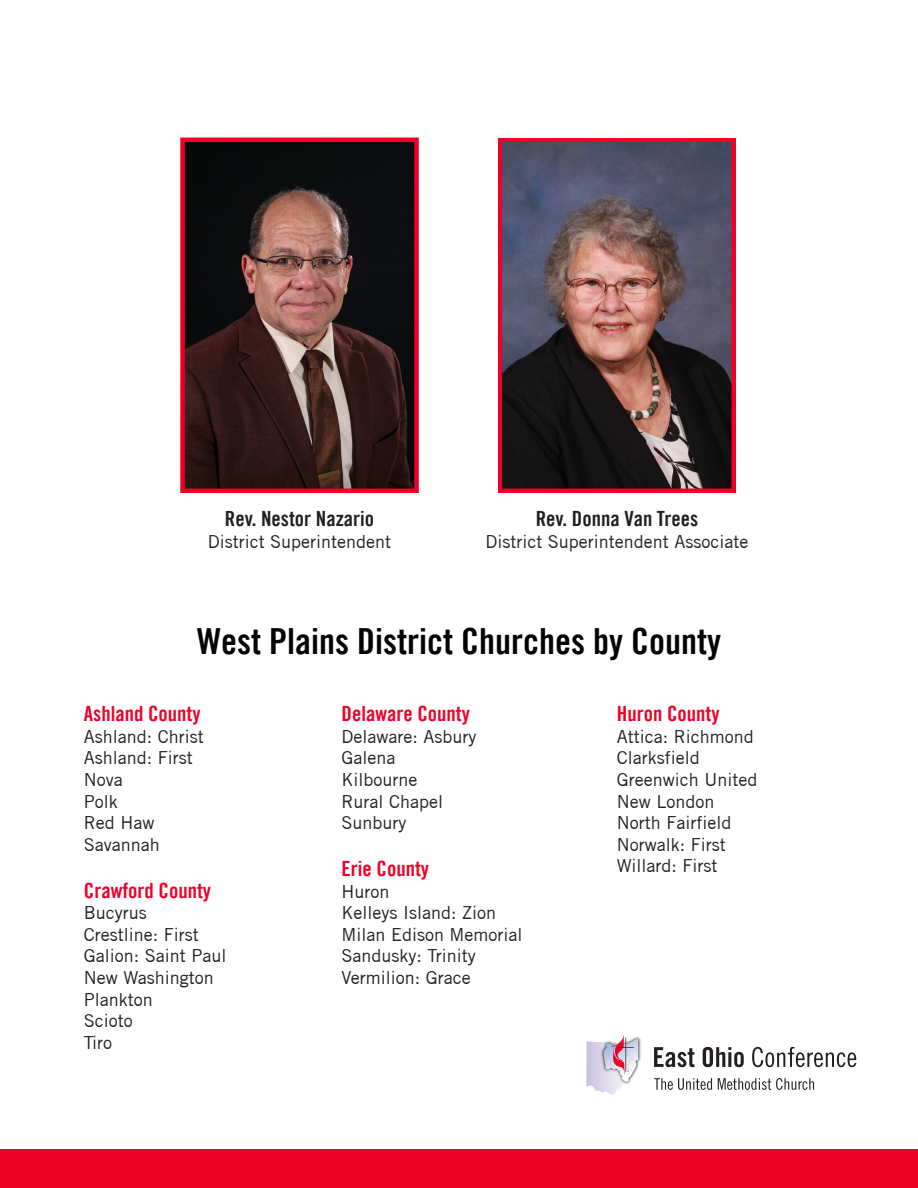
<style>
.page{position:relative;width:918px;height:1188px;background:#fff}
.page>*{position:absolute;margin:0;border:0;box-sizing:border-box;transform-origin:0 0}
.t1{font:36px "Trade Gothic Bold Cond Twenty";color:#040503}
.t2{font:21px "Trade Gothic Bold Cond Twenty";color:#ef0027}
.t3{font:21px "Trade Gothic Bold Cond Twenty";color:#231f20}
.t4{font:18px/21.6px "Trade Gothic";color:#231f20}
</style>
<div class="page">
<img style="left:185px;top:143px;width:229px;height:345px">
<img style="left:502px;top:143px;width:229px;height:345px">
<div style="left:0;top:1150px;width:918px;height:38px;background:#ef0027"></div>
<div style="left:180px;top:138px;width:239px;height:355px;border:4px solid #ef0027"></div>
<div style="left:497px;top:138px;width:239px;height:355px;border:4px solid #ef0027"></div>
<img style="left:638px;top:1036px;width:3px;height:31px">
<svg style="left:586px;top:1034px;width:52px;height:61px"></svg>
<svg style="left:654px;top:1078px;width:58px;height:12px"></svg>
<svg style="left:718px;top:1078px;width:96px;height:12px"></svg>
<svg style="left:654px;top:1047px;width:40px;height:20px"></svg>
<svg style="left:703px;top:1047px;width:41px;height:20px"></svg>
<svg style="left:752px;top:1047px;width:104px;height:20px"></svg>
<p class="t3" style="left:225px;top:506px;width:151px">Rev. Nestor Nazario</p>
<p class="t4" style="left:208px;top:531px;width:185px">District Superintendent</p>
<p class="t3" style="left:536px;top:506px;width:164px">Rev. Donna Van Trees</p>
<p class="t4" style="left:485px;top:531px;width:264px">District Superintendent Associate</p>
<h1 class="t1" style="left:197px;top:619px;width:525px">West Plains District Churches by County</h1>
<p class="t2" style="left:84px;top:701px;width:118px">Ashland County</p>
<p class="t4" style="left:84px;top:725px;width:121px">Ashland: Christ<br>Ashland: First<br>Nova<br>Polk<br>Red Haw<br>Savannah</p>
<p class="t2" style="left:84px;top:877px;width:129px">Crawford County</p>
<p class="t4" style="left:84px;top:902px;width:144px">Bucyrus<br>Crestline: First<br>Galion: Saint Paul<br>New Washington<br>Plankton<br>Scioto<br>Tiro</p>
<p class="t2" style="left:342px;top:701px;width:130px">Delaware County</p>
<p class="t4" style="left:342px;top:725px;width:136px">Delaware: Asbury<br>Galena<br>Kilbourne<br>Rural Chapel<br>Sunbury</p>
<p class="t2" style="left:342px;top:856px;width:89px">Erie County</p>
<p class="t4" style="left:342px;top:880px;width:182px">Huron<br>Kelleys Island: Zion<br>Milan Edison Memorial<br>Sandusky: Trinity<br>Vermilion: Grace</p>
<p class="t2" style="left:617px;top:701px;width:104px">Huron County</p>
<p class="t4" style="left:617px;top:725px;width:142px">Attica: Richmond<br>Clarksfield<br>Greenwich United<br>New London<br>North Fairfield<br>Norwalk: First<br>Willard: First</p>
</div>
